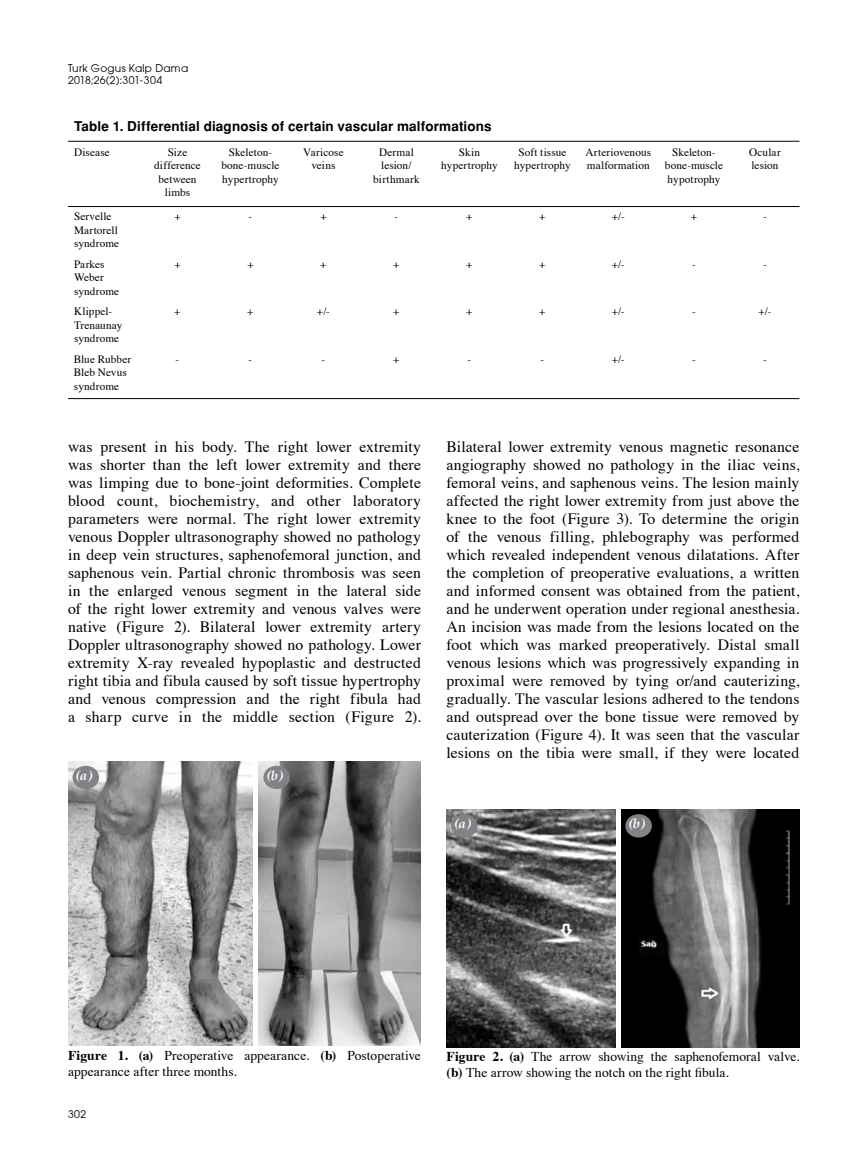
<style>
.page{position:relative;width:859px;height:1170px;background:#fff}
.page>*{position:absolute;margin:0;border:0;box-sizing:border-box;transform-origin:0 0}
.t1{font:15.75px/18px "Times";letter-spacing:.01em;color:#000;text-align:justify}
.t2{font:13.5px/16.5px "Times";letter-spacing:.005em;color:#000}
.t3{font:700 13.5px "Helvetica Tr";letter-spacing:.01em;color:#000}
.t4{font:italic 700 13.5px "Palatino";color:#fff}
.t5{font:11.25px/13.5px "Times";letter-spacing:.01em;color:#000;text-align:center}
.t6{font:10.5px/12.6px "Avant Garde";letter-spacing:.03em;color:#000}
.s1{font-weight:700}
</style>
<div class="page">
<hr style="left:68px;top:141px;width:731px;height:1px;background:#000">
<hr style="left:68px;top:206px;width:731px;height:1px;background:#000">
<hr style="left:68px;top:398px;width:731px;height:1px;background:#000">
<img style="left:446px;top:809px;width:353px;height:238px">
<hr style="left:617px;top:808px;width:4px;height:240px;background:#fff">
<div style="left:451px;top:814px;width:26px;height:23px;background:#808285;border-radius:50%"></div>
<div style="left:625px;top:814px;width:27px;height:23px;background:#808285;border-radius:50%"></div>
<img style="left:68px;top:761px;width:353px;height:283px">
<hr style="left:254px;top:760px;width:4px;height:285px;background:#fff">
<div style="left:73px;top:765px;width:26px;height:24px;background:#808285;border-radius:50%"></div>
<div style="left:263px;top:765px;width:27px;height:24px;background:#808285;border-radius:50%"></div>
<p class="t6" style="left:68px;top:61px;width:122px">Turk Gogus Kalp Dama<br>2018;26(2):301-304</p>
<p class="t3" style="left:74px;top:118px;width:419px">Table 1. Differential diagnosis of certain vascular malformations</p>
<p class="t5" style="left:74px;top:144px;width:37px">Disease</p>
<p class="t5" style="left:154px;top:144px;width:48px">Size difference between limbs</p>
<p class="t5" style="left:221px;top:144px;width:60px">Skeleton&shy;bone-muscle hypertrophy</p>
<p class="t5" style="left:303px;top:144px;width:42px">Varicose veins</p>
<p class="t5" style="left:373px;top:144px;width:48px">Dermal lesion/ birthmark</p>
<p class="t5" style="left:441px;top:144px;width:58px">Skin hypertrophy</p>
<p class="t5" style="left:514px;top:144px;width:58px">Soft tissue hypertrophy</p>
<p class="t5" style="left:585px;top:144px;width:67px;text-align:left">Arteriovenous malformation</p>
<p class="t5" style="left:665px;top:144px;width:60px">Skeleton&shy;bone-muscle hypotrophy</p>
<p class="t5" style="left:749px;top:144px;width:33px;text-align:left">Ocular lesion</p>
<p class="t5" style="left:74px;top:209px;width:47px;text-align:left">Servelle<br>Martorell syndrome</p>
<p class="t5" style="left:174px;top:209px;width:8px">+</p>
<p class="t5" style="left:249px;top:209px;width:5px">-</p>
<p class="t5" style="left:320px;top:209px;width:8px">+</p>
<p class="t5" style="left:395px;top:209px;width:5px">-</p>
<p class="t5" style="left:466px;top:209px;width:8px">+</p>
<p class="t5" style="left:539px;top:209px;width:8px">+</p>
<p class="t5" style="left:612px;top:209px;width:14px">+/-</p>
<p class="t5" style="left:691px;top:209px;width:8px">+</p>
<p class="t5" style="left:763px;top:209px;width:5px">-</p>
<p class="t5" style="left:74px;top:256px;width:47px;text-align:left">Parkes<br>Weber syndrome</p>
<p class="t5" style="left:174px;top:256px;width:8px">+</p>
<p class="t5" style="left:247px;top:256px;width:8px">+</p>
<p class="t5" style="left:320px;top:256px;width:8px">+</p>
<p class="t5" style="left:393px;top:256px;width:8px">+</p>
<p class="t5" style="left:466px;top:256px;width:8px">+</p>
<p class="t5" style="left:539px;top:256px;width:8px">+</p>
<p class="t5" style="left:612px;top:256px;width:14px">+/-</p>
<p class="t5" style="left:692px;top:256px;width:5px">-</p>
<p class="t5" style="left:763px;top:256px;width:5px">-</p>
<p class="t5" style="left:74px;top:304px;width:50px;text-align:left">Klippel-<br>Trenaunay syndrome</p>
<p class="t5" style="left:174px;top:304px;width:8px">+</p>
<p class="t5" style="left:247px;top:304px;width:8px">+</p>
<p class="t5" style="left:317px;top:304px;width:14px">+/-</p>
<p class="t5" style="left:393px;top:304px;width:8px">+</p>
<p class="t5" style="left:466px;top:304px;width:8px">+</p>
<p class="t5" style="left:539px;top:304px;width:8px">+</p>
<p class="t5" style="left:612px;top:304px;width:14px">+/-</p>
<p class="t5" style="left:692px;top:304px;width:5px">-</p>
<p class="t5" style="left:758px;top:304px;width:14px">+/-</p>
<p class="t5" style="left:74px;top:351px;width:59px;text-align:left">Blue Rubber<br>Bleb Nevus syndrome</p>
<p class="t5" style="left:176px;top:351px;width:5px">-</p>
<p class="t5" style="left:249px;top:351px;width:5px">-</p>
<p class="t5" style="left:322px;top:351px;width:5px">-</p>
<p class="t5" style="left:393px;top:351px;width:8px">+</p>
<p class="t5" style="left:468px;top:351px;width:5px">-</p>
<p class="t5" style="left:540px;top:351px;width:5px">-</p>
<p class="t5" style="left:612px;top:351px;width:14px">+/-</p>
<p class="t5" style="left:692px;top:351px;width:5px">-</p>
<p class="t5" style="left:763px;top:351px;width:5px">-</p>
<p class="t1" style="left:68px;top:436px;width:354px">was present in his body. The right lower extremity was shorter than the left lower extremity and there was limping due to bone-joint deformities. Complete blood count, biochemistry, and other laboratory parameters were normal. The right lower extremity venous Doppler ultrasonography showed no pathology in deep vein structures, saphenofemoral junction, and saphenous vein. Partial chronic thrombosis was seen in the enlarged venous segment in the lateral side of the right lower extremity and venous valves were native (Figure 2). Bilateral lower extremity artery Doppler ultrasonography showed no pathology. Lower extremity X-ray revealed hypoplastic and destructed right tibia and fibula caused by soft tissue hypertrophy and venous compression and the right fibula had a sharp curve in the middle section (Figure 2).</p>
<p class="t1" style="left:446px;top:436px;width:354px">Bilateral lower extremity venous magnetic resonance angiography showed no pathology in the iliac veins, femoral veins, and saphenous veins. The lesion mainly affected the right lower extremity from just above the knee to the foot (Figure 3). To determine the origin of the venous filling, phlebography was performed which revealed independent venous dilatations. After the completion of preoperative evaluations, a written and informed consent was obtained from the patient, and he underwent operation under regional anesthesia.<br>An incision was made from the lesions located on the foot which was marked preoperatively. Distal small venous lesions which was progressively expanding in proximal were removed by tying or/and cauterizing, gradually. The vascular lesions adhered to the tendons and outspread over the bone tissue were removed by cauterization (Figure 4). It was seen that the vascular lesions on the tibia were small, if they were located</p>
<p class="t4" style="left:76px;top:764px;width:18px">(a)</p>
<p class="t4" style="left:266px;top:764px;width:17px">(b)</p>
<p class="t4" style="left:454px;top:812px;width:18px">(a)</p>
<p class="t4" style="left:628px;top:812px;width:17px">(b)</p>
<p class="t2" style="left:68px;top:1045px;width:354px"><span class="s1">Figure 1. (a)</span> Preoperative appearance. <span class="s1">(b)</span> Postoperative appearance after three months.</p>
<p class="t6" style="left:68px;top:1107px;width:20px">302</p>
<p class="t2" style="left:446px;top:1046px;width:354px"><span class="s1">Figure 2. (a)</span> The arrow showing the saphenofemoral valve. <span class="s1">(b)</span> The arrow showing the notch on the right fibula.</p>
</div>
